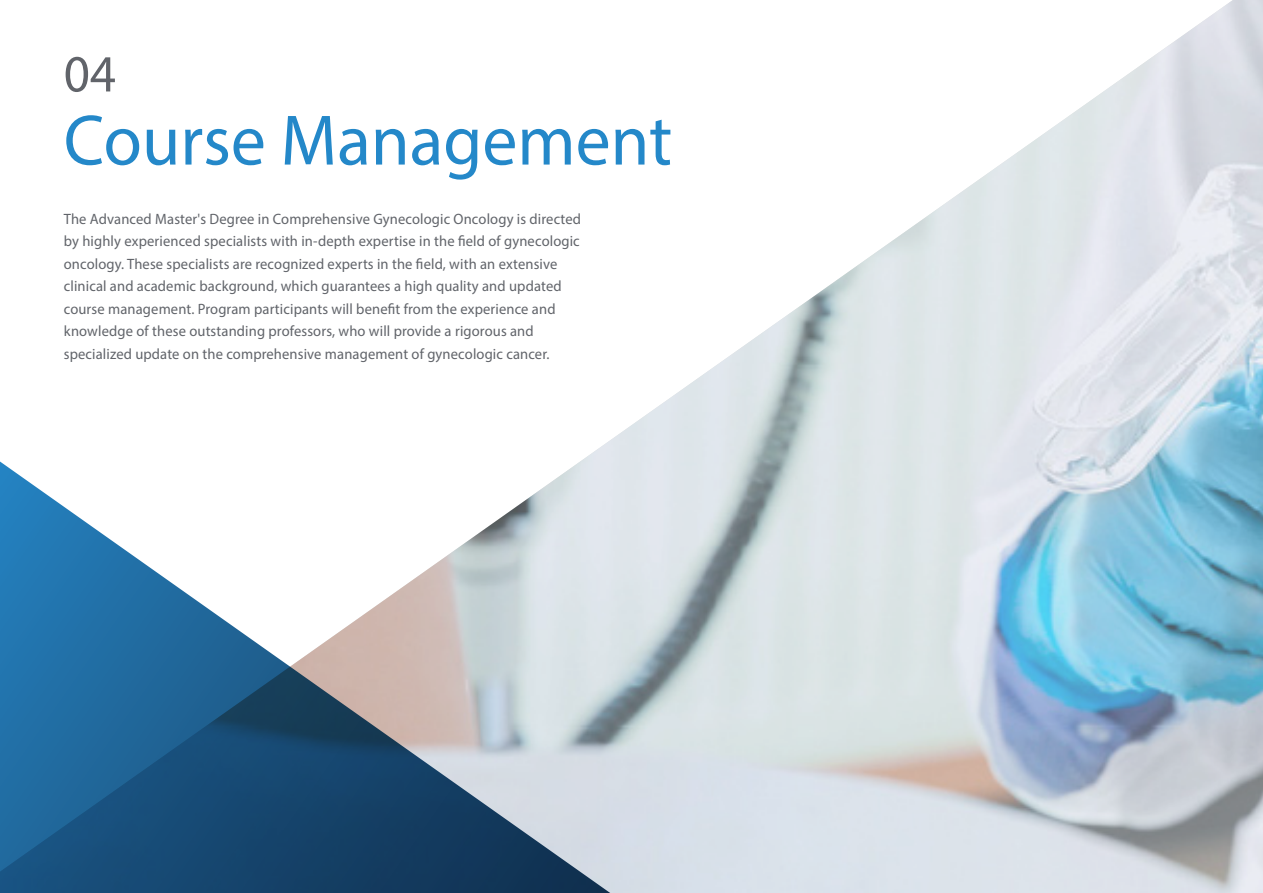
<style>
.page{position:relative;width:1263px;height:893px;background:#fff}
.page>*{position:absolute;margin:0;border:0;box-sizing:border-box;transform-origin:0 0}
.t1{font:72px "Myriad Pro";color:#2488c9}
.t2{font:52.5px "Myriad Pro";color:#61646a}
.t3{font:15px/22.5px "Myriad Pro";letter-spacing:.01em;color:#61646a}
</style>
<div class="page">
<img style="left:602px;top:0;width:661px;height:893px">
<svg style="left:0;top:446px;width:640px;height:447px"></svg>
<h2 class="t2" style="left:64px;top:41px;width:54px">04</h2>
<h1 class="t1" style="left:64px;top:96px;width:610px">Course Management</h1>
<p class="t3" style="left:64px;top:207px;width:519px">The Advanced Master's Degree in Comprehensive Gynecologic Oncology is directed by highly experienced specialists with in-depth expertise in the field of gynecologic oncology. These specialists are recognized experts in the field, with an extensive clinical and academic background, which guarantees a high quality and updated course management. Program participants will benefit from the experience and knowledge of these outstanding professors, who will provide a rigorous and specialized update on the comprehensive management of gynecologic cancer.</p>
</div>
